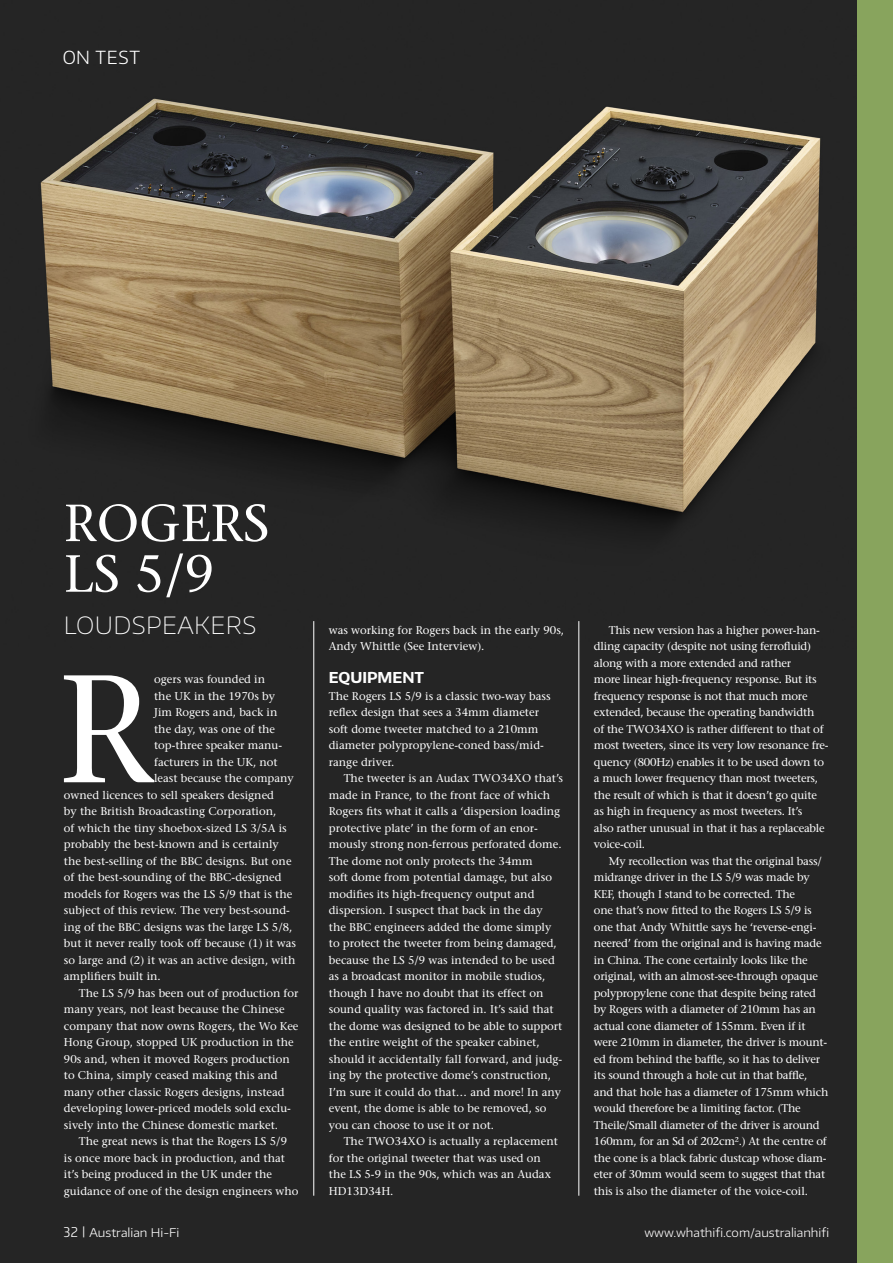
<style>
.page{position:relative;width:893px;height:1263px;background:#252525}
.page>*{position:absolute;margin:0;border:0;box-sizing:border-box;transform-origin:0 0}
.Firstpar_Drop_Cap{font:500 152.7px "Stone Serif Std";color:#fff}
.Head_-_Brand{font:500 52.05px "Stone Serif Std";color:#fff}
.Head_-_Brand-2{font:100 23.85px "Encode Sans Wide";letter-spacing:.02em;color:#fff}
.t1{font:300 18px "Encode Sans";letter-spacing:.04em;color:#fff}
.Copysubhead{font:700 15px "Encode Sans";color:#fff}
.Head_-_Category{font:300 12px "Encode Sans Wide";color:#fff}
.Firstpara{font:500 11.25px/16.5px "Stone Serif Std";color:#fff}
.Firstpara-2{font:500 11.25px/16.5px "Stone Serif Std";letter-spacing:-.02em;color:#fff}
.Firstpar_Drop_Cap-2{font:500 11.25px "Stone Serif Std";color:#fff}
.s1{font-family:"Encode Sans";font-size:13.5px}
</style>
<div class="page">
<img style="left:40px;top:98px;width:781px;height:550px">
<hr style="left:313px;top:621px;width:1px;height:575px;background:#fff">
<hr style="left:579px;top:621px;width:1px;height:575px;background:#fff">
<div style="left:857px;top:0;width:36px;height:1263px;background:#88a45d"></div>
<p class="t1" style="left:63px;top:45px;width:79px">ON TEST</p>
<p class="Head_-_Brand" style="left:64px;top:492px;width:207px">ROGERS</p>
<p class="Head_-_Brand" style="left:64px;top:543px;width:152px">LS 5/9</p>
<p class="Head_-_Brand-2" style="left:64px;top:609px;width:194px">LOUDSPEAKERS</p>
<p class="Firstpar_Drop_Cap" style="left:58px;top:638px;width:98px">R</p>
<p class="Firstpar_Drop_Cap-2" style="left:154px;top:673px;width:113px">ogers was founded in</p>
<p class="Firstpar_Drop_Cap-2" style="left:154px;top:689px;width:122px">the UK in the 1970s by</p>
<p class="Firstpar_Drop_Cap-2" style="left:154px;top:706px;width:125px">Jim Rogers and, back in</p>
<p class="Firstpar_Drop_Cap-2" style="left:154px;top:722px;width:123px">the day, was one of the</p>
<p class="Firstpar_Drop_Cap-2" style="left:154px;top:739px;width:130px">top-three speaker manu-</p>
<p class="Firstpar_Drop_Cap-2" style="left:154px;top:755px;width:125px">facturers in the UK, not</p>
<p class="Firstpar_Drop_Cap-2" style="left:154px;top:772px;width:141px">least because the company</p>
<p class="Firstpar_Drop_Cap-2" style="left:64px;top:788px;width:212px">owned licences to sell speakers designed</p>
<p class="Firstpar_Drop_Cap-2" style="left:64px;top:805px;width:214px">by the British Broadcasting Corporation,</p>
<p class="Firstpar_Drop_Cap-2" style="left:64px;top:821px;width:224px">of which the tiny shoebox-sized LS 3/5A is</p>
<p class="Firstpar_Drop_Cap-2" style="left:64px;top:838px;width:216px">probably the best-known and is certainly</p>
<p class="Firstpar_Drop_Cap-2" style="left:64px;top:854px;width:229px">the best-selling of the BBC designs. But one</p>
<p class="Firstpar_Drop_Cap-2" style="left:64px;top:871px;width:219px">of the best-sounding of the BBC-designed</p>
<p class="Firstpar_Drop_Cap-2" style="left:64px;top:887px;width:230px">models for Rogers was the LS 5/9 that is the</p>
<p class="Firstpar_Drop_Cap-2" style="left:64px;top:904px;width:228px">subject of this review. The very best-sound-</p>
<p class="Firstpar_Drop_Cap-2" style="left:64px;top:920px;width:230px">ing of the BBC designs was the large LS 5/8,</p>
<p class="Firstpar_Drop_Cap-2" style="left:64px;top:937px;width:234px">but it never really took off because (1) it was</p>
<p class="Firstpar_Drop_Cap-2" style="left:64px;top:953px;width:233px">so large and (2) it was an active design, with</p>
<p class="Firstpar_Drop_Cap-2" style="left:64px;top:970px;width:98px">amplifiers built in.</p>
<p class="Firstpara" style="left:64px;top:985px;width:236px;text-indent:15px">The LS 5/9 has been out of production for many years, not least because the Chinese company that now owns Rogers, the Wo Kee Hong Group, stopped UK production in the 90s and, when it moved Rogers production to China, simply ceased making this and many other classic Rogers designs, instead developing lower-priced models sold exclu&shy;sively into the Chinese domestic market.</p>
<p class="Firstpara" style="left:64px;top:1133px;width:236px;text-indent:15px">The great news is that the Rogers LS 5/9<br>is once more back in production, and that it’s being produced in the UK under the guidance of one of the design engineers who</p>
<p class="Firstpara" style="left:329px;top:622px;width:237px">was working for Rogers back in the early 90s,<br>Andy Whittle (See Interview).</p>
<p class="Copysubhead" style="left:329px;top:668px;width:97px">EQUIPMENT</p>
<p class="Firstpara" style="left:329px;top:688px;width:223px">The Rogers LS 5/9 is a classic two-way bass reflex design that sees a 34mm diameter soft dome tweeter matched to a 210mm diameter polypropylene-coned bass/mid&shy;range driver.</p>
<p class="Firstpara" style="left:329px;top:770px;width:236px;text-indent:15px">The tweeter is an Audax TWO34XO that’s made in France, to the front face of which Rogers fits what it calls a ‘dispersion loading protective plate’ in the form of an enor&shy;mously strong non-ferrous perforated dome.<br>The dome not only protects the 34mm<br>soft dome from potential damage, but also modifies its high-frequency output and dispersion. I suspect that back in the day<br>the BBC engineers added the dome simply to protect the tweeter from being damaged, because the LS 5/9 was intended to be used as a broadcast monitor in mobile studios, though I have no doubt that its effect on sound quality was factored in. It’s said that the dome was designed to be able to support the entire weight of the speaker cabinet, should it accidentally fall forward, and judg&shy;ing by the protective dome’s construction, I’m sure it could do that… and more! In any event, the dome is able to be removed, so you can choose to use it or not.</p>
<p class="Firstpara" style="left:329px;top:1133px;width:231px;text-indent:15px">The TWO34XO is actually a replacement for the original tweeter that was used on the LS 5-9 in the 90s, which was an Audax<br>HD13D34H.</p>
<p class="Firstpara-2" style="left:594px;top:622px;width:236px;text-indent:15px">This new version has a higher power-han&shy;dling capacity (despite not using ferrofluid) along with a more extended and rather<br>more linear high-frequency response. But its frequency response is not that much more extended, because the operating bandwidth<br>of the TWO34XO is rather different to that of most tweeters, since its very low resonance fre&shy;quency (800Hz) enables it to be used down to a much lower frequency than most tweeters, the result of which is that it doesn’t go quite as high in frequency as most tweeters. It’s<br>also rather unusual in that it has a replaceable voice-coil.</p>
<p class="Firstpara-2" style="left:594px;top:853px;width:236px;text-indent:15px">My recollection was that the original bass/ midrange driver in the LS 5/9 was made by KEF, though I stand to be corrected. The<br>one that’s now fitted to the Rogers LS 5/9 is one that Andy Whittle says he ‘reverse-engi&shy;neered’ from the original and is having made in China. The cone certainly looks like the original, with an almost-see-through opaque polypropylene cone that despite being rated by Rogers with a diameter of 210mm has an actual cone diameter of 155mm. Even if it were 210mm in diameter, the driver is mount&shy;ed from behind the baffle, so it has to deliver its sound through a hole cut in that baffle, and that hole has a diameter of 175mm which would therefore be a limiting factor. (The Theile/Small diameter of the driver is around 160mm, for an Sd of 202cm².) At the centre of the cone is a black fabric dustcap whose diam&shy;eter of 30mm would seem to suggest that that this is also the diameter of the voice-coil.</p>
<p class="Head_-_Category" style="left:64px;top:1225px;width:117px"><span class="s1">32</span> <sup>|</sup> Australian Hi-Fi</p>
<p class="Head_-_Category" style="left:644px;top:1225px;width:186px">www.whathifi.com/australianhifi</p>
</div>
